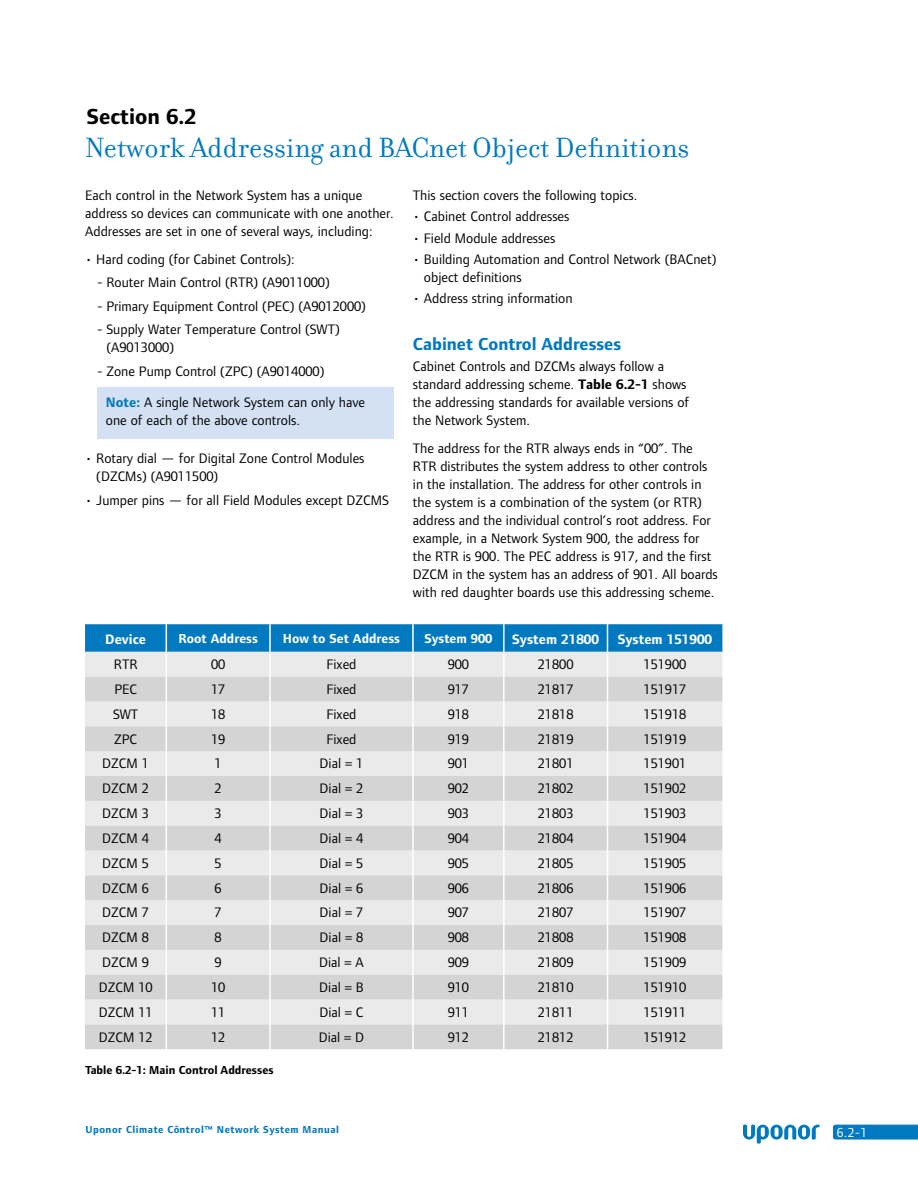
<style>
.page{position:relative;width:918px;height:1188px;background:#fff}
.page>*{position:absolute;margin:0;border:0;box-sizing:border-box;transform-origin:0 0}
.t1{font:30px "Filosofia";color:#0079c1}
.t2{font:700 22.5px "Foundry Form Sans";color:#000}
.t3{font:700 18px "Foundry Form Sans";color:#0079c1}
.t4{font:14.25px/18px "Foundry Form Sans";color:#000}
.t5{font:700 14.25px "Foundry Form Sans";color:#fff}
.t6{font:700 13.5px "Foundry Form Sans";color:#fff}
.t7{font:13.5px "Foundry Form Sans";color:#fff}
.t8{font:700 12px "Foundry Form Sans";color:#000}
.t9{font:700 10.5px "Foundry Form Sans";letter-spacing:.05em;color:#0079c1}
.s1{font-weight:700;color:#0079c1}
.s2{font-weight:700}
</style>
<div class="page">
<svg style="left:743px;top:1125px;width:77px;height:19px"></svg>
<svg style="left:833px;top:1125px;width:85px;height:15px"></svg>
<div style="left:97px;top:387px;width:297px;height:52px;background:#d4e0f3"></div>
<svg style="left:85px;top:624px;width:637px;height:425px;background:#d1d8de"></svg>
<h2 class="t2" style="left:87px;top:104px;width:111px">Section 6.2</h2>
<h1 class="t1" style="left:85px;top:131px;width:606px">Network Addressing and BACnet Object Definitions</h1>
<p class="t4" style="left:85px;top:186px;width:310px">Each control in the Network System has a unique address so devices can communicate with one another.<br>Addresses are set in one of several ways, including:</p>
<p class="t4" style="left:85px;top:250px;width:211px">• Hard coding (for Cabinet Controls):</p>
<p class="t4" style="left:97px;top:273px;width:234px">- Router Main Control (RTR) (A9011000)</p>
<p class="t4" style="left:97px;top:297px;width:271px">- Primary Equipment Control (PEC) (A9012000)</p>
<p class="t4" style="left:106px;top:320px;width:235px;text-indent:-9px">- Supply Water Temperature Control (SWT) (A9013000)</p>
<p class="t4" style="left:106px;top:355px;width:261px;line-height:31.3px;text-indent:-9px">- Zone Pump Control (ZPC) (A9014000)<br><span class="s1">Note:</span> A single Network System can only have</p>
<p class="t4" style="left:106px;top:411px;width:195px">one of each of the above controls.</p>
<p class="t4" style="left:96px;top:450px;width:270px;text-indent:-11px">• Rotary dial — for Digital Zone Control Modules (DZCMs) (A9011500)</p>
<p class="t4" style="left:85px;top:491px;width:305px">• Jumper pins — for all Field Modules except DZCMS</p>
<p class="t4" style="left:413px;top:186px;width:226px">This section covers the following topics.</p>
<p class="t4" style="left:413px;top:208px;width:158px">• Cabinet Control addresses</p>
<p class="t4" style="left:413px;top:229px;width:144px">• Field Module addresses</p>
<p class="t4" style="left:424px;top:250px;width:294px;text-indent:-11px">• Building Automation and Control Network (BACnet) object definitions</p>
<p class="t4" style="left:413px;top:289px;width:161px">• Address string information</p>
<p class="t3" style="left:413px;top:334px;width:210px">Cabinet Control Addresses</p>
<p class="t4" style="left:413px;top:357px;width:278px">Cabinet Controls and DZCMs always follow a standard addressing scheme. <span class="s2">Table 6.2-1</span> shows the addressing standards for available versions of the Network System.</p>
<p class="t4" style="left:413px;top:439px;width:306px">The address for the RTR always ends in “00”. The RTR distributes the system address to other controls in the installation. The address for other controls in the system is a combination of the system (or RTR) address and the individual control’s root address. For example, in a Network System 900, the address for the RTR is 900. The PEC address is 917, and the first DZCM in the system has an address of 901. All boards with red daughter boards use this addressing scheme.</p>
<p class="t5" style="left:105px;top:631px;width:42px">Device</p>
<p class="t6" style="left:178px;top:631px;width:81px">Root Address</p>
<p class="t6" style="left:283px;top:631px;width:119px">How to Set Address</p>
<p class="t6" style="left:424px;top:631px;width:69px">System 900</p>
<p class="t5" style="left:512px;top:631px;width:88px">System 21800</p>
<p class="t5" style="left:618px;top:631px;width:96px">System 151900</p>
<p class="t4" style="left:114px;top:655px;width:25px">RTR</p>
<p class="t4" style="left:211px;top:655px;width:16px">00</p>
<p class="t4" style="left:327px;top:655px;width:31px">Fixed</p>
<p class="t4" style="left:448px;top:655px;width:23px">900</p>
<p class="t4" style="left:538px;top:655px;width:37px">21800</p>
<p class="t4" style="left:644px;top:655px;width:44px">151900</p>
<p class="t4" style="left:114px;top:680px;width:24px">PEC</p>
<p class="t4" style="left:211px;top:680px;width:16px">17</p>
<p class="t4" style="left:327px;top:680px;width:31px">Fixed</p>
<p class="t4" style="left:448px;top:680px;width:23px">917</p>
<p class="t4" style="left:538px;top:680px;width:37px">21817</p>
<p class="t4" style="left:644px;top:680px;width:44px">151917</p>
<p class="t4" style="left:113px;top:705px;width:27px">SWT</p>
<p class="t4" style="left:211px;top:705px;width:16px">18</p>
<p class="t4" style="left:327px;top:705px;width:31px">Fixed</p>
<p class="t4" style="left:448px;top:705px;width:23px">918</p>
<p class="t4" style="left:538px;top:705px;width:37px">21818</p>
<p class="t4" style="left:644px;top:705px;width:44px">151918</p>
<p class="t4" style="left:114px;top:730px;width:25px">ZPC</p>
<p class="t4" style="left:211px;top:730px;width:16px">19</p>
<p class="t4" style="left:327px;top:730px;width:31px">Fixed</p>
<p class="t4" style="left:448px;top:730px;width:23px">919</p>
<p class="t4" style="left:538px;top:730px;width:37px">21819</p>
<p class="t4" style="left:644px;top:730px;width:44px">151919</p>
<p class="t4" style="left:102px;top:755px;width:48px">DZCM 1</p>
<p class="t4" style="left:215px;top:755px;width:9px">1</p>
<p class="t4" style="left:320px;top:755px;width:45px">Dial = 1</p>
<p class="t4" style="left:448px;top:755px;width:23px">901</p>
<p class="t4" style="left:538px;top:755px;width:37px">21801</p>
<p class="t4" style="left:644px;top:755px;width:44px">151901</p>
<p class="t4" style="left:102px;top:779px;width:48px">DZCM 2</p>
<p class="t4" style="left:215px;top:779px;width:9px">2</p>
<p class="t4" style="left:320px;top:779px;width:45px">Dial = 2</p>
<p class="t4" style="left:448px;top:779px;width:23px">902</p>
<p class="t4" style="left:538px;top:779px;width:37px">21802</p>
<p class="t4" style="left:644px;top:779px;width:44px">151902</p>
<p class="t4" style="left:102px;top:804px;width:48px">DZCM 3</p>
<p class="t4" style="left:215px;top:804px;width:9px">3</p>
<p class="t4" style="left:320px;top:804px;width:45px">Dial = 3</p>
<p class="t4" style="left:448px;top:804px;width:23px">903</p>
<p class="t4" style="left:538px;top:804px;width:37px">21803</p>
<p class="t4" style="left:644px;top:804px;width:44px">151903</p>
<p class="t4" style="left:102px;top:829px;width:48px">DZCM 4</p>
<p class="t4" style="left:215px;top:829px;width:9px">4</p>
<p class="t4" style="left:320px;top:829px;width:45px">Dial = 4</p>
<p class="t4" style="left:448px;top:829px;width:23px">904</p>
<p class="t4" style="left:538px;top:829px;width:37px">21804</p>
<p class="t4" style="left:644px;top:829px;width:44px">151904</p>
<p class="t4" style="left:102px;top:854px;width:48px">DZCM 5</p>
<p class="t4" style="left:215px;top:854px;width:9px">5</p>
<p class="t4" style="left:320px;top:854px;width:45px">Dial = 5</p>
<p class="t4" style="left:448px;top:854px;width:23px">905</p>
<p class="t4" style="left:538px;top:854px;width:37px">21805</p>
<p class="t4" style="left:644px;top:854px;width:44px">151905</p>
<p class="t4" style="left:102px;top:879px;width:48px">DZCM 6</p>
<p class="t4" style="left:215px;top:879px;width:9px">6</p>
<p class="t4" style="left:320px;top:879px;width:45px">Dial = 6</p>
<p class="t4" style="left:448px;top:879px;width:23px">906</p>
<p class="t4" style="left:538px;top:879px;width:37px">21806</p>
<p class="t4" style="left:644px;top:879px;width:44px">151906</p>
<p class="t4" style="left:102px;top:904px;width:48px">DZCM 7</p>
<p class="t4" style="left:215px;top:904px;width:9px">7</p>
<p class="t4" style="left:320px;top:904px;width:45px">Dial = 7</p>
<p class="t4" style="left:448px;top:904px;width:23px">907</p>
<p class="t4" style="left:538px;top:904px;width:37px">21807</p>
<p class="t4" style="left:644px;top:904px;width:44px">151907</p>
<p class="t4" style="left:102px;top:928px;width:48px">DZCM 8</p>
<p class="t4" style="left:215px;top:928px;width:9px">8</p>
<p class="t4" style="left:320px;top:928px;width:45px">Dial = 8</p>
<p class="t4" style="left:448px;top:928px;width:23px">908</p>
<p class="t4" style="left:538px;top:928px;width:37px">21808</p>
<p class="t4" style="left:644px;top:928px;width:44px">151908</p>
<p class="t4" style="left:102px;top:953px;width:48px">DZCM 9</p>
<p class="t4" style="left:215px;top:953px;width:9px">9</p>
<p class="t4" style="left:319px;top:953px;width:46px">Dial = A</p>
<p class="t4" style="left:448px;top:953px;width:23px">909</p>
<p class="t4" style="left:538px;top:953px;width:37px">21809</p>
<p class="t4" style="left:644px;top:953px;width:44px">151909</p>
<p class="t4" style="left:99px;top:978px;width:55px">DZCM 10</p>
<p class="t4" style="left:211px;top:978px;width:16px">10</p>
<p class="t4" style="left:319px;top:978px;width:46px">Dial = B</p>
<p class="t4" style="left:448px;top:978px;width:23px">910</p>
<p class="t4" style="left:538px;top:978px;width:37px">21810</p>
<p class="t4" style="left:644px;top:978px;width:44px">151910</p>
<p class="t4" style="left:99px;top:1003px;width:55px">DZCM 11</p>
<p class="t4" style="left:211px;top:1003px;width:16px">11</p>
<p class="t4" style="left:319px;top:1003px;width:46px">Dial = C</p>
<p class="t4" style="left:448px;top:1003px;width:23px">911</p>
<p class="t4" style="left:538px;top:1003px;width:37px">21811</p>
<p class="t4" style="left:644px;top:1003px;width:44px">151911</p>
<p class="t4" style="left:99px;top:1028px;width:55px">DZCM 12</p>
<p class="t4" style="left:211px;top:1028px;width:16px">12</p>
<p class="t4" style="left:319px;top:1028px;width:47px">Dial = D</p>
<p class="t4" style="left:448px;top:1028px;width:23px">912</p>
<p class="t4" style="left:538px;top:1028px;width:37px">21812</p>
<p class="t4" style="left:644px;top:1028px;width:44px">151912</p>
<p class="t8" style="left:85px;top:1063px;width:190px">Table 6.2-1: Main Control Addresses</p>
<p class="t9" style="left:85px;top:1123px;width:255px">Uponor Climate Co˘ntrol™ Network System Manual</p>
<p class="t7" style="left:837px;top:1125px;width:32px">6.2-1</p>
</div>
